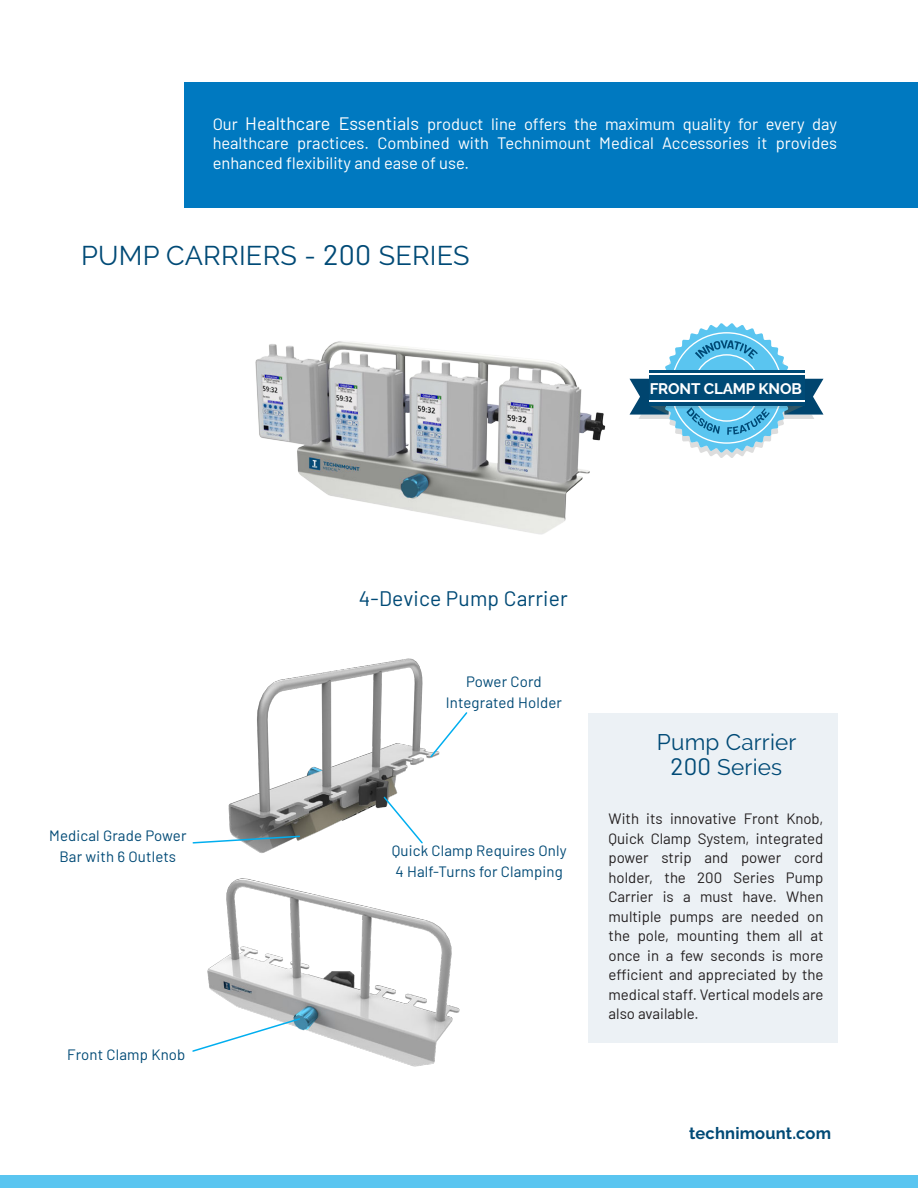
<style>
.page{position:relative;width:918px;height:1188px;background:#fff}
.page>*{position:absolute;margin:0;border:0;box-sizing:border-box;transform-origin:0 0}
.TM_Subtitle_Blue{font:27px "Raleway";letter-spacing:.01em;color:#004a76}
.TM_Subtitle_2_blue{font:22.5px "Raleway";letter-spacing:.01em;color:#004a76}
.TM_Bubble_Name_Mediu{font:21px "Barlow";letter-spacing:.01em;color:#004a76}
.TM_Paragraph_Normal{font:16.5px/19.5px "Barlow";color:#fff;text-align:justify}
.webpage_bottom{font:700 16.5px "Raleway";letter-spacing:.01em;color:#004a76}
.t1{font:700 15.3px "Raleway";letter-spacing:-.01em;color:#fff}
.TM_Paragraph_Product{font:15px/19.5px "Barlow";color:#231f20;text-align:justify}
.Bubble_name_small{font:15px/21px "Barlow";letter-spacing:.01em;color:#004a76;text-align:center}
.s1{font-size:18px}
.s2{font-family:"Barlow";font-size:28.5px}
.s3{font-family:"Barlow";font-size:24px}
</style>
<div class="page">
<div style="left:185px;top:82px;width:733px;height:126px;background:#0079c0"></div>
<img style="left:207px;top:878px;width:253px;height:189px">
<svg style="left:630px;top:323px;width:193px;height:135px"></svg>
<div style="left:0;top:1175px;width:918px;height:13px;background:#5ac5f0"></div>
<img style="left:228px;top:658px;width:201px;height:195px">
<img style="left:255px;top:341px;width:375px;height:194px">
<div style="left:588px;top:713px;width:250px;height:329px;background:#ecf1f5"></div>
<svg style="left:192px;top:1017px;width:109px;height:36px"></svg>
<svg style="left:429px;top:712px;width:39px;height:47px"></svg>
<svg style="left:382px;top:795px;width:42px;height:50px"></svg>
<svg style="left:192px;top:835px;width:109px;height:9px"></svg>
<p class="TM_Paragraph_Normal" style="left:213px;top:113px;width:626px">Our <span class="s1">Healthcare Essentials</span> product line offers the maximum quality for every day healthcare practices. Combined with Technimount Medical Accessories it provides enhanced flexibility and ease of use.</p>
<p class="TM_Subtitle_Blue" style="left:81px;top:240px;width:390px">PUMP CARRIERS - <span class="s2">200</span> SERIES</p>
<p class="t1" style="left:650px;top:380px;width:154px">FRONT CLAMP KNOB</p>
<p class="Bubble_name_small" style="left:49px;top:824px;width:139px">Medical Grade Power<br>Bar with 6 Outlets</p>
<p class="Bubble_name_small" style="left:67px;top:1043px;width:120px">Front Clamp Knob</p>
<p class="TM_Bubble_Name_Mediu" style="left:359px;top:584px;width:211px">4-Device Pump Carrier</p>
<p class="Bubble_name_small" style="left:446px;top:670px;width:118px">Power Cord<br>Integrated Holder</p>
<p class="Bubble_name_small" style="left:392px;top:839px;width:176px;text-align:left">Quick Clamp Requires Only<br>4 Half-Turns for Clamping</p>
<p class="TM_Subtitle_2_blue" style="left:657px;top:729px;width:141px">Pump Carrier</p>
<p class="TM_Subtitle_2_blue" style="left:671px;top:754px;width:113px"><span class="s3">200</span> Series</p>
<p class="TM_Paragraph_Product" style="left:609px;top:808px;width:216px">With its innovative Front Knob, Quick Clamp System, integrated power strip and power cord holder, the 200 Series Pump Carrier is a must have. When multiple pumps are needed on the pole, mounting them all at once in a few seconds is more efficient and appreciated by the medical staff. Vertical models are also available.</p>
<p class="webpage_bottom" style="left:689px;top:1123px;width:143px">technimount.com</p>
</div>
